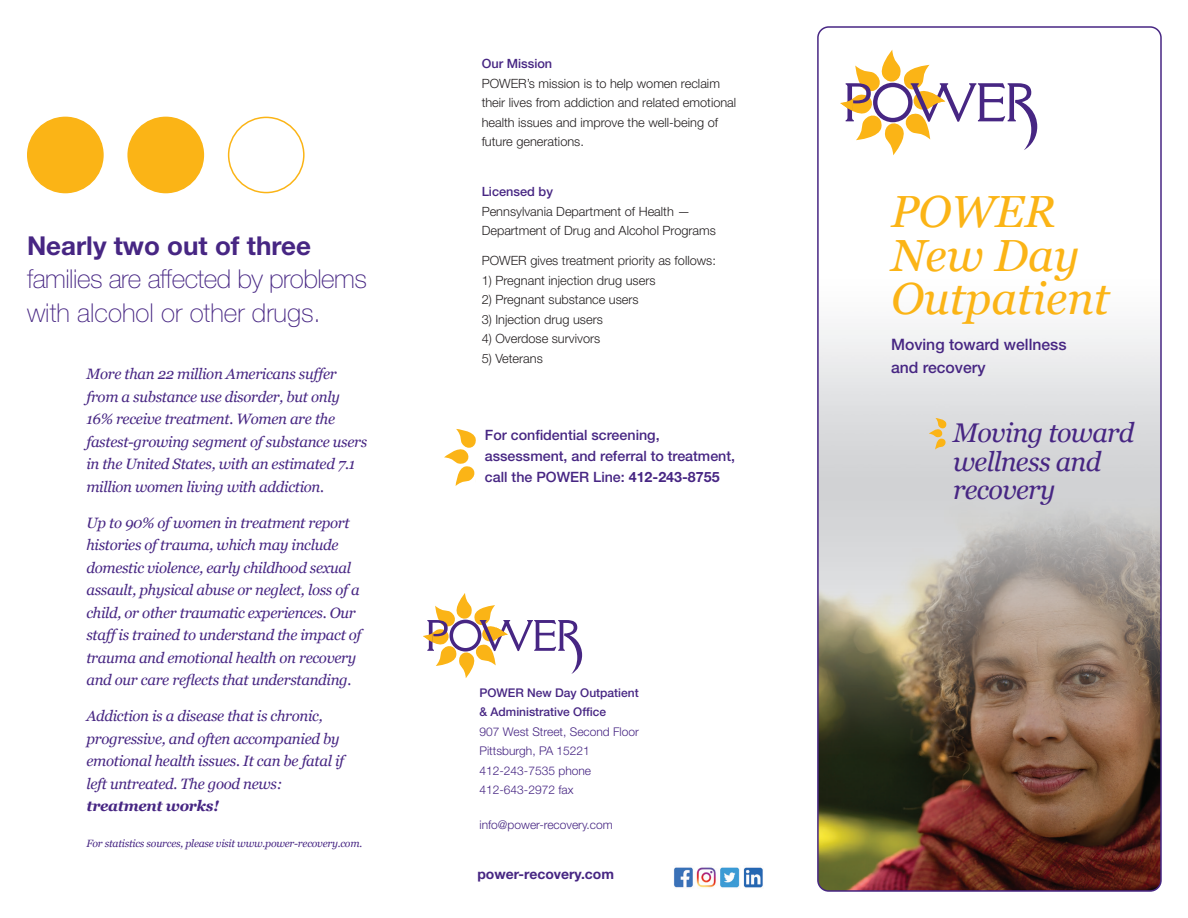
<style>
.page{position:relative;width:1188px;height:918px;background:#fff}
.page>*{position:absolute;margin:0;border:0;box-sizing:border-box;transform-origin:0 0}
.headline-smaller{font:italic 45px/43.5px "Georgia";color:#fbb416}
.headline-smaller-2{font:italic 27px/28.5px "Georgia";letter-spacing:-.025em;color:#472683}
.Intro_text{font:100 26.1px/33.5px "Helvetica Neue";letter-spacing:-.02em;color:#472683}
.Intro_text-2{font:500 15.75px/22.5px "Helvetica Neue";color:#472683}
.headline-smaller-3{font:italic 15px/22.5px "Georgia";letter-spacing:-.02em;color:#472683}
.text{font:500 14.25px/21px "Helvetica Neue";color:#472683}
.Intro_text-3{font:700 13.95px "Helvetica Neue";color:#472683}
.text-2{font:300 12.75px/19.5px "Helvetica Neue";color:#231f20}
.Intro_text-4{font:300 12px/19.5px "Helvetica Neue";color:#472683}
.headline-smaller-4{font:italic 10.5px "Georgia";letter-spacing:-.02em;color:#472683}
.s1{font-weight:700}
.s2{font-weight:500;color:#472683}
.s3{font-weight:500}
</style>
<div class="page">
<img style="left:820px;top:29px;width:339px;height:860px">
<div style="left:817px;top:26px;width:345px;height:866px;border:2px solid #472683;border-radius:11px"></div>
<svg style="left:929px;top:412px;width:19px;height:44px"></svg>
<svg style="left:444px;top:429px;width:32px;height:57px"></svg>
<div style="left:228px;top:117px;width:77px;height:76px;border:2px solid #fbb416;border-radius:50%"></div>
<div style="left:28px;top:117px;width:75px;height:76px;background:#fbb416;border-radius:50%"></div>
<div style="left:27px;top:117px;width:77px;height:76px;border:2px solid #fbb416;border-radius:50%"></div>
<div style="left:128px;top:117px;width:75px;height:76px;background:#fbb416;border-radius:50%"></div>
<div style="left:127px;top:117px;width:77px;height:76px;border:2px solid #fbb416;border-radius:50%"></div>
<svg style="left:840px;top:50px;width:197px;height:105px"></svg>
<svg style="left:423px;top:593px;width:159px;height:85px"></svg>
<img style="left:674px;top:867px;width:89px;height:21px">
<p class="Intro_text" style="left:27px;top:229px;width:341px"><span class="s1">Nearly two out of three </span>families are affected by problems with alcohol or other drugs.</p>
<p class="headline-smaller-3" style="left:86px;top:362px;width:282px">More than 22 million Americans suffer from a substance use disorder, but only 16% receive treatment. Women are the fastest-growing segment of substance users in the United States, with an estimated 7.1 million women living with addiction.</p>
<p class="headline-smaller-3" style="left:86px;top:511px;width:277px">Up to 90% of women in treatment report histories of trauma, which may include domestic violence, early childhood sexual assault, physical abuse or neglect, loss of a child, or other traumatic experiences. Our staffis trained to understand the impact of trauma and emotional health on recovery and our care reflects that understanding.</p>
<p class="headline-smaller-3" style="left:86px;top:704px;width:259px">Addiction is a disease that is chronic, progressive, and often accompanied by emotional health issues. It can be fatal if left untreated. The good news: <span class="s1">treatment works!</span></p>
<p class="headline-smaller-4" style="left:86px;top:836px;width:277px">For statistics sources, please visit www.power-recovery.com.</p>
<p class="text-2" style="left:482px;top:54px;width:256px"><span class="s2">Our Mission<br></span>POWER’s mission is to help women reclaim their lives from addiction and related emotional health issues and improve the well-being of future generations.</p>
<p class="text-2" style="left:482px;top:182px;width:236px"><span class="s2">Licensed by<br></span>Pennsylvania Department of Health —<br>Department of Drug and Alcohol Programs</p>
<p class="text-2" style="left:482px;top:251px;width:236px">POWER gives treatment priority as follows:</p>
<p class="text-2" style="left:482px;top:270px;width:175px">1) Pregnant injection drug users</p>
<p class="text-2" style="left:482px;top:290px;width:159px">2) Pregnant substance users</p>
<p class="text-2" style="left:482px;top:309px;width:123px">3) Injection drug users</p>
<p class="text-2" style="left:482px;top:329px;width:120px">4) Overdose survivors</p>
<p class="text-2" style="left:482px;top:348px;width:63px">5) Veterans</p>
<p class="text" style="left:485px;top:424px;width:252px">For confidential screening, assessment, and referral to treatment, call the POWER Line: <span class="s1">412-243-8755</span></p>
<p class="Intro_text-4" style="left:480px;top:683px;width:161px"><span class="s3">POWER New Day Outpatient &amp; Administrative Office<br></span>907 West Street, Second Floor<br>Pittsburgh, PA 15221<br>412-243-7535 phone<br>412-643-2972 fax</p>
<p class="Intro_text-4" style="left:480px;top:814px;width:135px">info@power-recovery.com</p>
<p class="Intro_text-3" style="left:477px;top:866px;width:138px">power-recovery.com</p>
<p class="headline-smaller" style="left:891px;top:188px;width:220px">POWER<br>New Day<br>Outpatient</p>
<p class="Intro_text-2" style="left:891px;top:333px;width:177px">Moving toward wellness and recovery</p>
<p class="headline-smaller-2" style="left:953px;top:418px;width:183px">Moving toward wellness and recovery</p>
</div>
